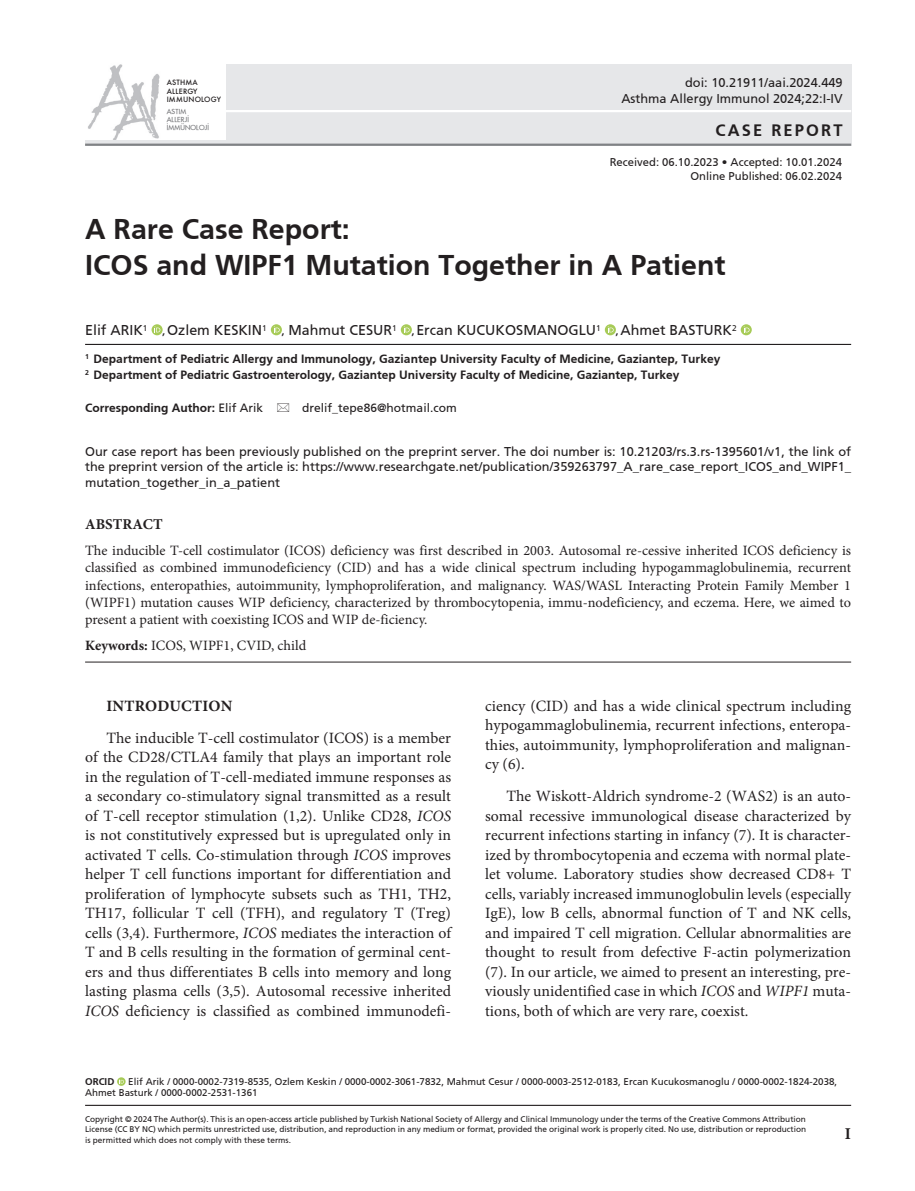
<style>
.page{position:relative;width:915px;height:1191px;background:#fff}
.page>*{position:absolute;margin:0;border:0;box-sizing:border-box;transform-origin:0 0}
.t1{font:700 28.5px/36px "Frutiger";color:#231f20}
.t2{font:700 16.5px "Frutiger";letter-spacing:.13em;color:#231f20}
.t3{font:700 16.5px "Minion Pro";color:#231f20}
.t4{font:15.75px/19.5px "Minion Pro";color:#231f20;text-align:justify}
.t5{font:700 15.75px "Minion Pro";letter-spacing:.01em;color:#231f20}
.t6{font:700 15px "Minion Pro";color:#231f20}
.t7{font:14.25px/17.2px "Minion Pro";color:#231f20;text-align:justify}
.t8{font:14.25px "Frutiger Roman";color:#231f20}
.t9{font:12.75px/15.8px "Frutiger Roman";color:#231f20;text-align:right}
.t10{font:700 12px/16.5px "Frutiger";color:#231f20}
.t11{font:12px "Frutiger Roman";color:#231f20}
.t12{font:11.25px/13.5px "Frutiger Roman";color:#231f20;text-align:right}
.t13{font:9.75px/11.7px "Frutiger Roman";color:#231f20}
.t14{font:700 9.75px "Frutiger";color:#231f20}
.t15{font:8.25px/10.5px "Frutiger Roman";color:#231f20;text-align:justify}
.t16{font:500 7.05px/8.6px "Futura";letter-spacing:.025em;color:#231f20}
.t17{font:6.75px/8.1px "Futura";letter-spacing:.025em;color:#6c6d70}
.s1{font-family:"Myriad Pro";font-weight:700;font-size:9.75px}
.s2{font-family:"Frutiger Roman";font-weight:400}
.s3{font-weight:700}
.s4{font-style:italic}
</style>
<div class="page">
<div style="left:85px;top:64px;width:765px;height:81px;background:#e6e7e9"></div>
<hr style="left:85px;top:144px;width:765px;height:2px;background:#808285">
<hr style="left:216px;top:110px;width:634px;height:2px;background:#fff">
<img style="left:85px;top:64px;width:141px;height:76px">
<hr style="left:85px;top:1104px;width:765px;height:2px;background:#231f20">
<hr style="left:85px;top:344px;width:765px;height:1px;background:#231f20">
<svg style="left:151px;top:324px;width:11px;height:11px"></svg>
<svg style="left:154px;top:326px;width:6px;height:6px"></svg>
<svg style="left:271px;top:324px;width:11px;height:11px"></svg>
<svg style="left:274px;top:326px;width:5px;height:6px"></svg>
<svg style="left:400px;top:324px;width:12px;height:11px"></svg>
<svg style="left:403px;top:326px;width:6px;height:6px"></svg>
<svg style="left:604px;top:324px;width:11px;height:11px"></svg>
<svg style="left:607px;top:326px;width:6px;height:6px"></svg>
<svg style="left:740px;top:324px;width:11px;height:11px"></svg>
<svg style="left:743px;top:326px;width:6px;height:6px"></svg>
<svg style="left:117px;top:1077px;width:9px;height:8px"></svg>
<svg style="left:119px;top:1079px;width:5px;height:4px"></svg>
<hr style="left:85px;top:661px;width:765px;height:1px;background:#231f20">
<p class="t16" style="left:167px;top:78px;width:56px">ASTHMA<br>ALLERGY<br>IMMUNOLOGY</p>
<p class="t17" style="left:167px;top:107px;width:44px">ASTIM<br>ALLERJİ<br>İMMÜNOLOJİ</p>
<p class="t9" style="left:621px;top:74px;width:223px;line-height:16.5px">doi: 10.21911/aai.2024.449<br>Asthma Allergy Immunol 2024;22:I-IV</p>
<p class="t2" style="left:715px;top:120px;width:128px">CASE REPORT</p>
<p class="t12" style="left:609px;top:155px;width:233px">Received: 06.10.2023 • Accepted: 10.01.2024<br>Online Published: 06.02.2024</p>
<h1 class="t1" style="left:85px;top:211px;width:641px">A Rare Case Report:<br>ICOS and WIPF1 Mutation Together in A Patient</h1>
<p class="t8" style="left:85px;top:322px;width:64px">Elif ARIK<sup>1</sup></p>
<p class="t8" style="left:162px;top:322px;width:106px"><span class="s1">,</span> Ozlem KESKIN<sup>1</sup></p>
<p class="t8" style="left:282px;top:322px;width:116px"><span class="s1">,</span> Mahmut CESUR<sup>1</sup></p>
<p class="t8" style="left:412px;top:322px;width:190px"><span class="s1">,</span> Ercan KUCUKOSMANOGLU<sup>1</sup></p>
<p class="t8" style="left:615px;top:322px;width:122px"><span class="s1">,</span> Ahmet BASTURK<sup>2</sup></p>
<p class="t10" style="left:85px;top:350px;width:636px"><sup>1</sup> Department of Pediatric Allergy and Immunology, Gaziantep University Faculty of Medicine, Gaziantep, Turkey<br><sup>2</sup> Department of Pediatric Gastroenterology, Gaziantep University Faculty of Medicine, Gaziantep, Turkey</p>
<p class="t10" style="left:85px;top:400px;width:180px">Corresponding Author: <span class="s2">Elif Arik</span></p>
<p class="t11" style="left:302px;top:401px;width:156px">drelif_tepe86@hotmail.com</p>
<p class="t9" style="left:85px;top:443px;width:767px;text-align:justify">Our case report has been previously published on the preprint server. The doi number is: 10.21203/rs.3.rs-1395601/v1, the link of the preprint version of the article is: https://www.researchgate.net/publication/359263797_A_rare_case_report_ICOS_and_WIPF1_ mutation_together_in_a_patient</p>
<p class="t6" style="left:85px;top:514px;width:79px">ABSTRACT</p>
<p class="t7" style="left:85px;top:542px;width:767px">The inducible T-cell costimulator (ICOS) deficiency was first described in 2003. Autosomal re-cessive inherited ICOS deficiency is classified as combined immunodeficiency (CID) and has a wide clinical spectrum including hypogammaglobulinemia, recurrent infections, enteropathies, autoimmunity, lymphoproliferation, and malignancy. WAS/WASL Interacting Protein Family Member 1 (WIPF1) mutation causes WIP deficiency, characterized by thrombocytopenia, immu-nodeficiency, and eczema. Here, we aimed to present a patient with coexisting ICOS and WIP de-ficiency.</p>
<p class="t7" style="left:85px;top:636px;width:222px"><span class="s3">Keywords:</span> ICOS, WIPF1, CVID, child</p>
<p class="t5" style="left:106px;top:694px;width:127px">INTRODUCTION</p>
<p class="t4" style="left:85px;top:728px;width:367px;text-indent:21px">The inducible T-cell costimulator (ICOS) is a member of the CD28/CTLA4 family that plays an important role in the regulation of T-cell-mediated immune responses as a secondary co-stimulatory signal transmitted as a result of T-cell receptor stimulation (1,2). Unlike CD28, <span class="s4">ICOS </span>is not constitutively expressed but is upregulated only in activated T cells. Co-stimulation through <span class="s4">ICOS</span> improves helper T cell functions important for differentiation and proliferation of lymphocyte subsets such as TH1, TH2, TH17, follicular T cell (TFH), and regulatory T (Treg) cells (3,4). Furthermore, <span class="s4">ICOS</span> mediates the interaction of T and B cells resulting in the formation of germinal cent&shy;ers and thus differentiates B cells into memory and long lasting plasma cells (3,5). Autosomal recessive inherited <span class="s4">ICOS</span> deficiency is classified as combined immunodefi-</p>
<p class="t4" style="left:485px;top:696px;width:367px">ciency (CID) and has a wide clinical spectrum including hypogammaglobulinemia, recurrent infections, enteropa&shy;thies, autoimmunity, lymphoproliferation and malignan&shy;cy (6).</p>
<p class="t4" style="left:485px;top:786px;width:367px;text-indent:21px">The Wiskott-Aldrich syndrome-2 (WAS2) is an auto&shy;somal recessive immunological disease characterized by recurrent infections starting in infancy (7). It is character&shy;ized by thrombocytopenia and eczema with normal plate&shy;let volume. Laboratory studies show decreased CD8+ T cells, variably increased immunoglobulin levels (especially IgE), low B cells, abnormal function of T and NK cells, and impaired T cell migration. Cellular abnormalities are thought to result from defective F-actin polymerization (7). In our article, we aimed to present an interesting, pre&shy;viously unidentified case in which <span class="s4">ICOS</span> and <span class="s4">WIPF1</span> muta&shy;tions, both of which are very rare, coexist.</p>
<p class="t13" style="left:85px;top:1075px;width:753px;text-indent:43px">Elif Arik / 0000-0002-7319-8535, Ozlem Keskin / 0000-0002-3061-7832, Mahmut Cesur / 0000-0003-2512-0183, Ercan Kucukosmanoglu / 0000-0002-1824-2038,<br>Ahmet Basturk / 0000-0002-2531-1361</p>
<p class="t14" style="left:85px;top:1075px;width:31px">ORCID</p>
<p class="t15" style="left:85px;top:1113px;width:722px">Copyright © 2024 The Author(s). This is an open-access article published by Turkish National Society of Allergy and Clinical Immunology under the terms of the Creative Commons Attribution License (CC BY NC) which permits unrestricted use, distribution, and reproduction in any medium or format, provided the original work is properly cited. No use, distribution or reproduction is permitted which does not comply with these terms.</p>
<p class="t3" style="left:844px;top:1121px;width:8px">I</p>
</div>
